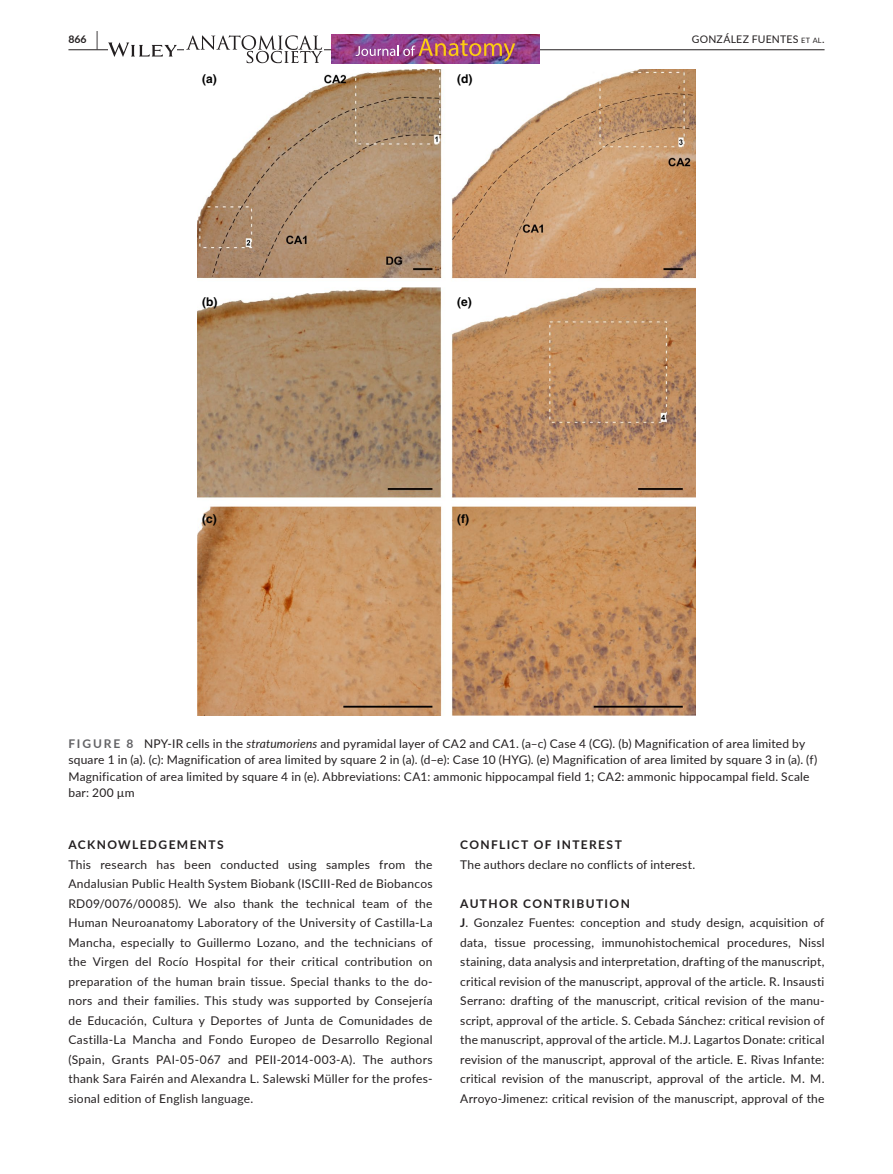
<style>
.page{position:relative;width:893px;height:1174px;background:#fff}
.page>*{position:absolute;margin:0;border:0;box-sizing:border-box;transform-origin:0 0}
.t1{font:12px/19.5px "Lato";letter-spacing:.015em;color:#231f20}
.t2{font:700 12px "Lato";letter-spacing:.115em;color:#231f20}
.t3{font:700 12px "Helvetica";color:#000}
.t4{font:10.5px "Lato";letter-spacing:.02em;color:#231f20}
.t5{font:700 10.5px "Lato";color:#231f20}
.s1{font-size:19.5px}
.s2{font-size:7.35px}
.s3{font-weight:700;color:#636366}
.s4{font-style:italic}
.s5{font-weight:700}
</style>
<div class="page">
<hr style="left:68px;top:49px;width:756px;height:1px;background:#231f20">
<svg style="left:108px;top:42px;width:69px;height:15px"></svg>
<img style="left:185px;top:35px;width:139px;height:29px">
<img style="left:331px;top:34px;width:209px;height:30px">
<img style="left:356px;top:39px;width:159px;height:22px">
<img style="left:198px;top:69px;width:497px;height:646px">
<p class="t5" style="left:68px;top:31px;width:31px">866 <span class="s1">|</span></p>
<p class="t4" style="left:692px;top:31px;width:134px">GONZÁLEZ FUENTES <span class="s2">et al</span>.</p>
<p class="t3" style="left:202px;top:71px;width:16px">(a)</p>
<p class="t3" style="left:457px;top:71px;width:17px">(d)</p>
<p class="t3" style="left:202px;top:294px;width:17px">(b)</p>
<p class="t3" style="left:457px;top:294px;width:16px">(e)</p>
<p class="t3" style="left:202px;top:511px;width:16px">(c)</p>
<p class="t3" style="left:457px;top:511px;width:13px">(f)</p>
<p class="t1" style="left:68px;top:734px;width:750px;line-height:16.5px"><span class="s3">FIGURE 8</span> NPY-IR cells in the <span class="s4">stratumoriens</span> and pyramidal layer of CA2 and CA1. (a–c) Case 4 (CG). (b) Magnification of area limited by square 1 in (a). (c): Magnification of area limited by square 2 in (a). (d–e): Case 10 (HYG). (e) Magnification of area limited by square 3 in (a). (f)<br>Magnification of area limited by square 4 in (e). Abbreviations: CA1: ammonic hippocampal field 1; CA2: ammonic hippocampal field. Scale bar: 200 µm</p>
<p class="t2" style="left:68px;top:836px;width:157px">ACKNOWLEDGEMENTS</p>
<p class="t1" style="left:68px;top:854px;width:366px;text-align:justify">This research has been conducted using samples from the Andalusian Public Health System Biobank (ISCIII-Red de Biobancos RD09/0076/00085). We also thank the technical team of the Human Neuroanatomy Laboratory of the University of Castilla-La Mancha, especially to Guillermo Lozano, and the technicians of the Virgen del Rocío Hospital for their critical contribution on preparation of the human brain tissue. Special thanks to the do&shy;nors and their families. This study was supported by Consejería de Educación, Cultura y Deportes of Junta de Comunidades de Castilla-La Mancha and Fondo Europeo de Desarrollo Regional (Spain, Grants PAI-05-067 and PEII-2014-003-A). The authors thank Sara Fairén and Alexandra L. Salewski Müller for the profes&shy;sional edition of English language.</p>
<p class="t2" style="left:460px;top:836px;width:163px">CONFLICT OF INTEREST</p>
<p class="t1" style="left:460px;top:854px;width:236px">The authors declare no conflicts of interest.</p>
<p class="t1" style="left:460px;top:893px;width:366px"><span class="s5">AUTHOR CONTRIBUTION<br>J</span>. Gonzalez Fuentes: conception and study design, acquisition of data, tissue processing, immunohistochemical procedures, Nissl staining, data analysis and interpretation, drafting of the manuscript, critical revision of the manuscript, approval of the article. R. Insausti Serrano: drafting of the manuscript, critical revision of the manu&shy;script, approval of the article. S. Cebada Sánchez: critical revision of the manuscript, approval of the article. M.J. Lagartos Donate: critical revision of the manuscript, approval of the article. E. Rivas Infante: critical revision of the manuscript, approval of the article. M. M.<br>Arroyo-Jimenez: critical revision of the manuscript, approval of the</p>
</div>
